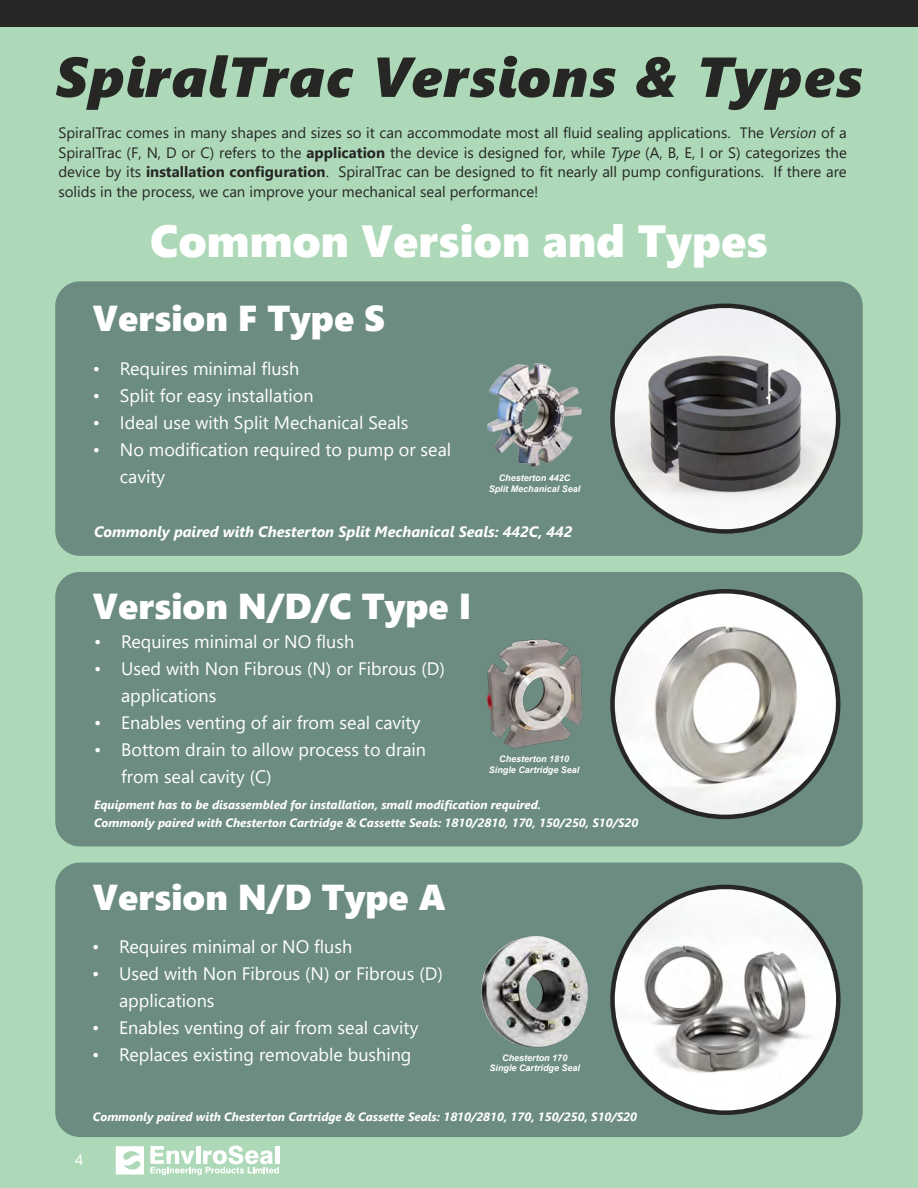
<style>
.page{position:relative;width:918px;height:1188px;background:#add9b8}
.page>*{position:absolute;margin:0;border:0;box-sizing:border-box;transform-origin:0 0}
.t1{font:italic 56.25px "Segoe UI Black";letter-spacing:.03em;color:#262625}
.t2{font:45px "Segoe UI Black";color:#fff}
.t3{font:36px "Segoe UI Black";color:#fff}
.t4{font:18px/27px "Segoe UI";color:#fff}
.t5{font:15px/19.5px "Segoe UI";color:#262625;text-align:justify}
.t6{font:italic 700 15px "Segoe UI";color:#fff}
.t7{font:15px "Segoe UI";color:#fff}
.t8{font:italic 700 12px/17.7px "Segoe UI";color:#fff}
.t9{font:italic 700 9px/10.8px "Arial";color:#fff;text-align:center}
.s1{font-style:italic}
.s2{font-weight:700}
</style>
<div class="page">
<div style="left:55px;top:281px;width:808px;height:275px;background:#6c8c81;border-radius:25px"></div>
<div style="left:55px;top:572px;width:808px;height:274px;background:#6c8c81;border-radius:25px"></div>
<div style="left:55px;top:863px;width:808px;height:274px;background:#6c8c81;border-radius:25px"></div>
<img style="left:613px;top:306px;width:225px;height:225px">
<img style="left:613px;top:591px;width:225px;height:226px">
<img style="left:486px;top:639px;width:96px;height:110px">
<img style="left:613px;top:887px;width:223px;height:226px">
<img style="left:488px;top:363px;width:93px;height:105px">
<img style="left:482px;top:936px;width:106px;height:112px">
<svg style="left:116px;top:1146px;width:28px;height:29px"></svg>
<svg style="left:150px;top:1146px;width:129px;height:29px"></svg>
<div style="left:0;top:0;width:918px;height:26px;background:#262625"></div>
<h1 class="t1" style="left:55px;top:55px;width:809px">SpiralTrac Versions &amp; Types</h1>
<p class="t5" style="left:58px;top:124px;width:790px">SpiralTrac comes in many shapes and sizes so it can accommodate most all fluid sealing applications. The <span class="s1">Version</span> of a SpiralTrac (F, N, D or C) refers to the <span class="s2">application</span> the device is designed for, while <span class="s1">Type</span> (A, B, E, I or S) categorizes the device by its <span class="s2">installation configuration</span>. SpiralTrac can be designed to fit nearly all pump configurations. If there are solids in the process, we can improve your mechanical seal performance!</p>
<h2 class="t2" style="left:150px;top:224px;width:619px">Common Version and Types</h2>
<h3 class="t3" style="left:93px;top:304px;width:293px">Version F Type S</h3>
<p class="t4" style="left:93px;top:357px;width:208px">• Requires minimal flush</p>
<p class="t4" style="left:93px;top:384px;width:222px">• Split for easy installation</p>
<p class="t4" style="left:93px;top:411px;width:317px">• Ideal use with Split Mechanical Seals</p>
<p class="t4" style="left:120px;top:438px;width:333px;text-indent:-27px">• No modification required to pump or seal cavity</p>
<p class="t9" style="left:489px;top:473px;width:93px">Chesterton 442C<br>Split Mechanical Seal</p>
<p class="t6" style="left:94px;top:526px;width:480px">Commonly paired with Chesterton Split Mechanical Seals: 442C, 442</p>
<h3 class="t3" style="left:93px;top:593px;width:380px">Version N/D/C Type I</h3>
<p class="t4" style="left:94px;top:630px;width:262px">• Requires minimal or NO flush</p>
<p class="t4" style="left:121px;top:657px;width:325px;text-indent:-27px">• Used with Non Fibrous (N) or Fibrous (D) applications</p>
<p class="t4" style="left:94px;top:711px;width:328px">• Enables venting of air from seal cavity</p>
<p class="t4" style="left:121px;top:738px;width:306px;text-indent:-27px">• Bottom drain to allow process to drain from seal cavity (C)</p>
<p class="t9" style="left:489px;top:755px;width:92px">Chesterton 1810<br>Single Cartridge Seal</p>
<p class="t8" style="left:94px;top:797px;width:546px">Equipment has to be disassembled for installation, small modification required.<br>Commonly paired with Chesterton Cartridge &amp; Cassette Seals: 1810/2810, 170, 150/250, S10/S20</p>
<h3 class="t3" style="left:93px;top:884px;width:354px">Version N/D Type A</h3>
<p class="t4" style="left:92px;top:935px;width:262px">• Requires minimal or NO flush</p>
<p class="t4" style="left:119px;top:962px;width:325px;text-indent:-27px">• Used with Non Fibrous (N) or Fibrous (D) applications</p>
<p class="t4" style="left:92px;top:1016px;width:328px">• Enables venting of air from seal cavity</p>
<p class="t4" style="left:92px;top:1043px;width:321px">• Replaces existing removable bushing</p>
<p class="t9" style="left:490px;top:1053px;width:92px">Chesterton 170<br>Single Cartridge Seal</p>
<p class="t8" style="left:93px;top:1109px;width:546px">Commonly paired with Chesterton Cartridge &amp; Cassette Seals: 1810/2810, 170, 150/250, S10/S20</p>
<p class="t7" style="left:75px;top:1154px;width:10px">4</p>
</div>
